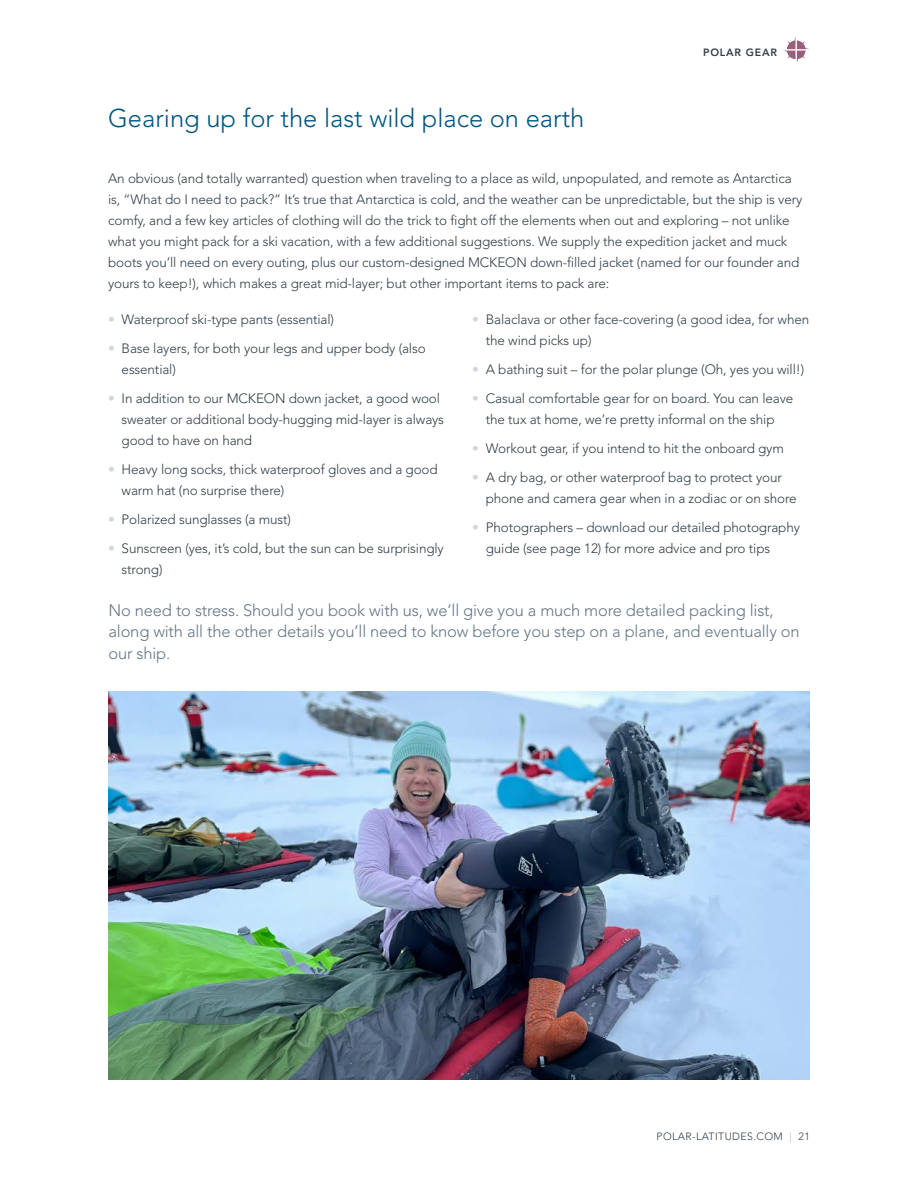
<style>
.page{position:relative;width:918px;height:1188px;background:#fff}
.page>*{position:absolute;margin:0;border:0;box-sizing:border-box;transform-origin:0 0}
.t1{font:300 25.5px "Avenir LT Std";color:#00557f}
.t2{font:300 16.5px/21px "Avenir LT Std";letter-spacing:-.01em;color:#657585}
.t3{font:300 13.5px/21px "Avenir LT Std";letter-spacing:-.01em;color:#333e48}
.t4{font:300 10.5px "Avenir LT Std";letter-spacing:.04em;color:#333e48}
.t5{font:800 10.5px "Avenir LT Std";letter-spacing:.075em;color:#333e48}
.s1{color:#d3d5db}
.s2{color:#afb5bf}
</style>
<div class="page">
<svg style="left:783px;top:37px;width:26px;height:26px"></svg>
<img style="left:108px;top:691px;width:702px;height:389px">
<h1 class="t1" style="left:108px;top:104px;width:478px">Gearing up for the last wild place on earth</h1>
<p class="t5" style="left:703px;top:46px;width:75px">POLAR GEAR</p>
<p class="t3" style="left:108px;top:168px;width:696px">An obvious (and totally warranted) question when traveling to a place as wild, unpopulated, and remote as Antarctica is, “What do I need to pack?” It’s true that Antarctica is cold, and the weather can be unpredictable, but the ship is very comfy, and a few key articles of clothing will do the trick to fight off the elements when out and exploring – not unlike what you might pack for a ski vacation, with a few additional suggestions. We supply the expedition jacket and muck boots you’ll need on every outing, plus our custom-designed MCKEON down-filled jacket (named for our founder and yours to keep!), which makes a great mid-layer; but other important items to pack are:</p>
<p class="t3" style="left:108px;top:308px;width:227px"><span class="s1">•</span> Waterproof ski-type pants (essential)</p>
<p class="t3" style="left:122px;top:338px;width:306px;text-indent:-14px"><span class="s1">•</span> Base layers, for both your legs and upper body (also essential)</p>
<p class="t3" style="left:122px;top:388px;width:324px;text-indent:-14px"><span class="s1">•</span> In addition to our MCKEON down jacket, a good wool sweater or additional body-hugging mid-layer is always good to have on hand</p>
<p class="t3" style="left:122px;top:459px;width:318px;text-indent:-14px"><span class="s1">•</span> Heavy long socks, thick waterproof gloves and a good warm hat (no surprise there)</p>
<p class="t3" style="left:108px;top:509px;width:184px"><span class="s1">•</span> Polarized sunglasses (a must)</p>
<p class="t3" style="left:122px;top:538px;width:324px;text-indent:-14px"><span class="s1">•</span> Sunscreen (yes, it’s cold, but the sun can be surprisingly strong)</p>
<p class="t3" style="left:486px;top:309px;width:325px;text-indent:-14px"><span class="s1">•</span> Balaclava or other face-covering (a good idea, for when the wind picks up)</p>
<p class="t3" style="left:472px;top:359px;width:333px"><span class="s1">•</span> A bathing suit – for the polar plunge (Oh, yes you will!)</p>
<p class="t3" style="left:472px;top:388px;width:322px;text-align:center"><span class="s1">•</span> Casual comfortable gear for on board. You can leave the tux at home, we’re pretty informal on the ship</p>
<p class="t3" style="left:472px;top:438px;width:313px"><span class="s1">•</span> Workout gear, if you intend to hit the onboard gym</p>
<p class="t3" style="left:486px;top:467px;width:312px;text-indent:-14px"><span class="s1">•</span> A dry bag, or other waterproof bag to protect your phone and camera gear when in a zodiac or on shore</p>
<p class="t3" style="left:486px;top:517px;width:316px;text-indent:-14px"><span class="s1">•</span> Photographers – download our detailed photography guide (see page 12) for more advice and pro tips</p>
<p class="t2" style="left:108px;top:600px;width:693px">No need to stress. Should you book with us, we’ll give you a much more detailed packing list, along with all the other details you’ll need to know before you step on a plane, and eventually on our ship.</p>
<p class="t4" style="left:657px;top:1130px;width:155px">POLAR-LATITUDES.COM <span class="s2">|</span> 21</p>
</div>
